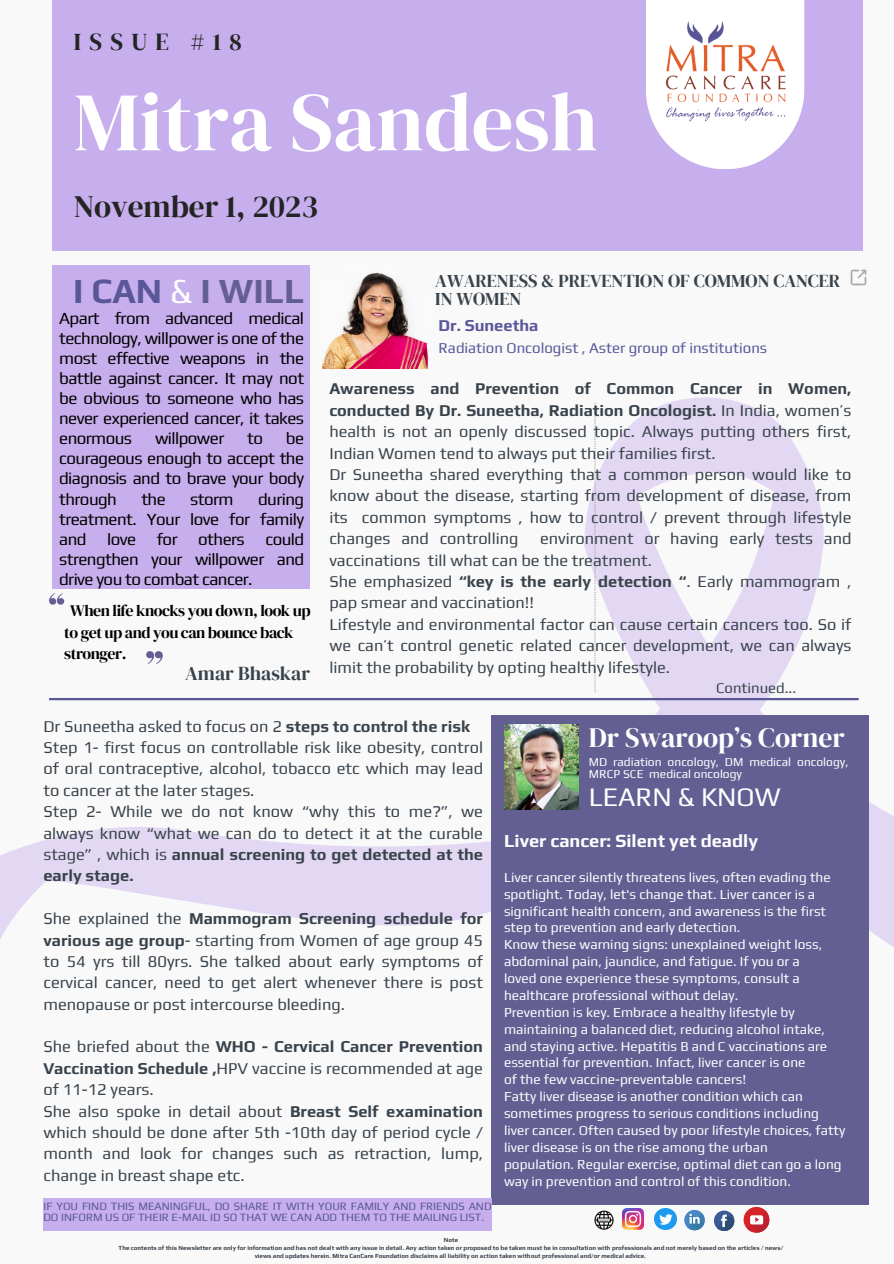
<style>
.page{position:relative;width:894px;height:1264px;background:#fff}
.page>*{position:absolute;margin:0;border:0;box-sizing:border-box;transform-origin:0 0}
.t1{font:82.8px "DM Serif Display";color:#fff}
.t2{font:700 35.1px "Play";color:#645f93}
.t3{font:31.2px "DM Serif Display";color:#232424}
.t4{font:27.75px "DM Serif Display";color:#fff}
.t5{font:26.7px "Play";color:#fff}
.t6{font:24.3px "DM Serif Display";letter-spacing:.34em;color:#232424}
.t7{font:19.65px "DM Serif Display";color:#39434c}
.t8{font:18.15px/17.5px "DM Serif Display";color:#39434c}
.t9{font:700 18.15px "Play";color:#fff}
.t10{font:16.95px/20.1px "Play";letter-spacing:-.03em;color:#000;text-align:justify}
.t11{font:16.5px/21.3px "Play";color:#39434c;text-align:justify}
.t12{font:700 16.5px "Play";color:#595798}
.t13{font:16.35px/21.3px "Play";color:#39434c;text-align:justify}
.t14{font:16.05px/21.3px "DM Serif Display";letter-spacing:-.03em;color:#000}
.t15{font:15px "Play";color:#595798}
.t16{font:14.85px "Play";color:#39434c}
.t17{font:13.65px/16.8px "Play";color:#fff}
.t18{font:12px/12px "Play";color:#fff}
.t19{font:11.1px/11.1px "Play";color:#595798}
.t20{font:700 6.15px/8.2px "Play";color:#39434c;text-align:center}
.s1{color:#595798}
.s2{font-weight:400;color:#fff}
.s3{font-weight:700}
</style>
<div class="page">
<div style="left:0;top:0;width:893px;height:1263px;background:#f9f9f9"></div>
<div style="left:52px;top:0;width:810px;height:251px;background:#c7aeec"></div>
<svg style="left:675px;top:662px;width:218px;height:367px"></svg>
<svg style="left:585px;top:397px;width:239px;height:265px;fill:#e3d8f3"></svg>
<svg style="left:0;top:530px;width:675px;height:409px"></svg>
<div style="left:491px;top:715px;width:377px;height:489px;background:#645f93"></div>
<div style="left:53px;top:265px;width:257px;height:324px;background:#c7aeec"></div>
<svg style="left:646px;top:0;width:158px;height:169px"></svg>
<img style="left:656px;top:4px;width:136px;height:136px">
<div style="left:43px;top:1198px;width:448px;height:32px;background:#c7aeec"></div>
<svg style="left:146px;top:651px;width:17px;height:13px"></svg>
<svg style="left:49px;top:593px;width:15px;height:11px"></svg>
<svg style="left:713px;top:1210px;width:21px;height:20px"></svg>
<svg style="left:716px;top:1213px;width:19px;height:18px"></svg>
<svg style="left:684px;top:1209px;width:20px;height:21px"></svg>
<svg style="left:687px;top:1212px;width:18px;height:19px"></svg>
<img style="left:654px;top:1208px;width:22px;height:21px">
<img style="left:622px;top:1208px;width:21px;height:21px">
<svg style="left:594px;top:1210px;width:19px;height:19px"></svg>
<svg style="left:743px;top:1206px;width:26px;height:26px"></svg>
<svg style="left:747px;top:1210px;width:23px;height:23px"></svg>
<svg style="left:594px;top:403px;width:1px;height:289px"></svg>
<img style="left:850px;top:269px;width:17px;height:17px">
<hr style="left:49px;top:698px;width:809px;height:2px;background:#595798">
<img style="left:504px;top:724px;width:74px;height:85px">
<img style="left:322px;top:272px;width:107px;height:97px">
<p class="t6" style="left:74px;top:25px;width:169px">ISSUE #18</p>
<p class="t1" style="left:74px;top:64px;width:525px">Mitra Sandesh</p>
<p class="t3" style="left:74px;top:184px;width:245px">November 1, 2023</p>
<p class="t2" style="left:73px;top:270px;width:233px"><span class="s1">I CAN</span> <span class="s2">&amp;</span> I WILL</p>
<p class="t10" style="left:59px;top:308px;width:246px">Apart from advanced medical technology, willpower is one of the most effective weapons in the battle against cancer. It may not be obvious to someone who has never experienced cancer, it takes enormous</p>
<p class="t10" style="left:59px;top:428px;width:246px;text-indent:226px">be courageous enough to accept the diagnosis and to brave your body through</p>
<p class="t10" style="left:155px;top:428px;width:71px">willpower</p>
<p class="t10" style="left:247px;top:428px;width:17px">to</p>
<p class="t10" style="left:59px;top:488px;width:246px;text-indent:199px">during treatment. Your love for family and love for others could strengthen your willpower and drive you to combat cancer.</p>
<p class="t10" style="left:141px;top:488px;width:26px">the</p>
<p class="t10" style="left:190px;top:488px;width:45px">storm</p>
<p class="t14" style="left:64px;top:600px;width:248px;text-indent:6px">When life knocks you down, look up to get up and you can bounce back stronger.</p>
<p class="t7" style="left:185px;top:660px;width:126px">Amar Bhaskar</p>
<p class="t8" style="left:435px;top:272px;width:406px">AWARENESS &amp; PREVENTION OF COMMON CANCER<br>IN WOMEN</p>
<p class="t12" style="left:438px;top:315px;width:101px">Dr. Suneetha</p>
<p class="t15" style="left:438px;top:339px;width:330px">Radiation Oncologist , Aster group of institutions</p>
<p class="t13" style="left:329px;top:378px;width:523px"><span class="s3">Awareness and Prevention of Common Cancer in Women, conducted By Dr. Suneetha, Radiation Oncologist.</span> In India, women’s health is not an openly discussed topic. Always putting others first, Indian Women tend to always put their families first.</p>
<p class="t13" style="left:329px;top:463px;width:523px">Dr Suneetha shared everything that a common person would like to know about the disease, starting from development of disease, from its common symptoms , how to control / prevent through lifestyle changes and controlling</p>
<p class="t13" style="left:329px;top:527px;width:523px;text-indent:211px">environment or having early tests and vaccinations till what can be the treatment.</p>
<p class="t13" style="left:329px;top:570px;width:523px">She emphasized <span class="s3">“key is the early detection “</span>. Early mammogram , pap smear and vaccination!!</p>
<p class="t13" style="left:329px;top:613px;width:523px">Lifestyle and environmental factor can cause certain cancers too. So if we can’t control genetic related cancer development, we can always limit the probability by opting healthy lifestyle.</p>
<p class="t16" style="left:716px;top:679px;width:81px">Continued...</p>
<p class="t11" style="left:43px;top:715px;width:428px">Dr Suneetha asked to focus on 2 <span class="s3">steps to control the risk</span></p>
<p class="t11" style="left:43px;top:736px;width:441px">Step 1- first focus on controllable risk like obesity, control of oral contraceptive, alcohol, tobacco etc which may lead to cancer at the later stages.</p>
<p class="t11" style="left:43px;top:800px;width:441px">Step 2- While we do not know “why this to me?”, we always know “what we can do to detect it at the curable stage” , which is <span class="s3">annual screening to get detected at the early stage.</span></p>
<p class="t11" style="left:43px;top:907px;width:441px">She explained the <span class="s3">Mammogram Screening schedule for various age group</span>- starting from Women of age group 45 to 54 yrs till 80yrs. She talked about early symptoms of cervical cancer, need to get alert whenever there is post menopause or post intercourse bleeding.</p>
<p class="t11" style="left:43px;top:1035px;width:441px">She briefed about the <span class="s3">WHO - Cervical Cancer Prevention Vaccination Schedule ,</span>HPV vaccine is recommended at age of 11-12 years.</p>
<p class="t11" style="left:43px;top:1099px;width:441px">She also spoke in detail about <span class="s3">Breast Self examination </span>which should be done after 5th -10th day of period cycle / month and look for changes such as retraction, lump, change in breast shape etc.</p>
<p class="t19" style="left:43px;top:1200px;width:449px">IF YOU FIND THIS MEANINGFUL, DO SHARE IT WITH YOUR FAMILY AND FRIENDS AND<br>DO INFORM US OF THEIR E-MAIL ID SO THAT WE CAN ADD THEM TO THE MAILING LIST.</p>
<p class="t4" style="left:588px;top:718px;width:257px">Dr Swaroop’s Corner</p>
<p class="t5" style="left:588px;top:781px;width:193px">LEARN &amp; KNOW</p>
<p class="t18" style="left:588px;top:755px;width:261px">MD radiation oncology, DM medical oncology,<br>MRCP SCE medical oncology</p>
<p class="t9" style="left:504px;top:829px;width:255px">Liver cancer: Silent yet deadly</p>
<p class="t17" style="left:504px;top:868px;width:328px">Liver cancer silently threatens lives, often evading the spotlight. Today, let's change that. Liver cancer is a</p>
<p class="t17" style="left:504px;top:902px;width:323px">significant health concern, and awareness is the first step to prevention and early detection.</p>
<p class="t17" style="left:504px;top:936px;width:319px">Know these warning signs: unexplained weight loss, abdominal pain, jaundice, and fatigue. If you or a</p>
<p class="t17" style="left:504px;top:969px;width:297px">loved one experience these symptoms, consult a healthcare professional without delay.</p>
<p class="t17" style="left:504px;top:1003px;width:322px">Prevention is key. Embrace a healthy lifestyle by maintaining a balanced diet, reducing alcohol intake,</p>
<p class="t17" style="left:504px;top:1037px;width:324px">and staying active. Hepatitis B and C vaccinations are essential for prevention. Infact, liver cancer is one</p>
<p class="t17" style="left:504px;top:1071px;width:244px">of the few vaccine-preventable cancers!</p>
<p class="t17" style="left:504px;top:1087px;width:316px">Fatty liver disease is another condition which can sometimes progress to serious conditions including</p>
<p class="t17" style="left:504px;top:1121px;width:343px">liver cancer. Often caused by poor lifestyle choices, fatty liver disease is on the rise among the urban</p>
<p class="t17" style="left:504px;top:1155px;width:339px">population. Regular exercise, optimal diet can go a long way in prevention and control of this condition.</p>
<p class="t20" style="left:443px;top:1235px;width:16px">Note</p>
<p class="t20" style="left:119px;top:1243px;width:666px">The contents of this Newsletter are only for information and has not dealt with any issue in detail. Any action taken or proposed to be taken must be in consultation with professionals and not merely based on the articles / news/ views and updates herein. Mitra CanCare Foundation disclaims all liability on action taken without professional and/or medical advice.</p>
</div>
